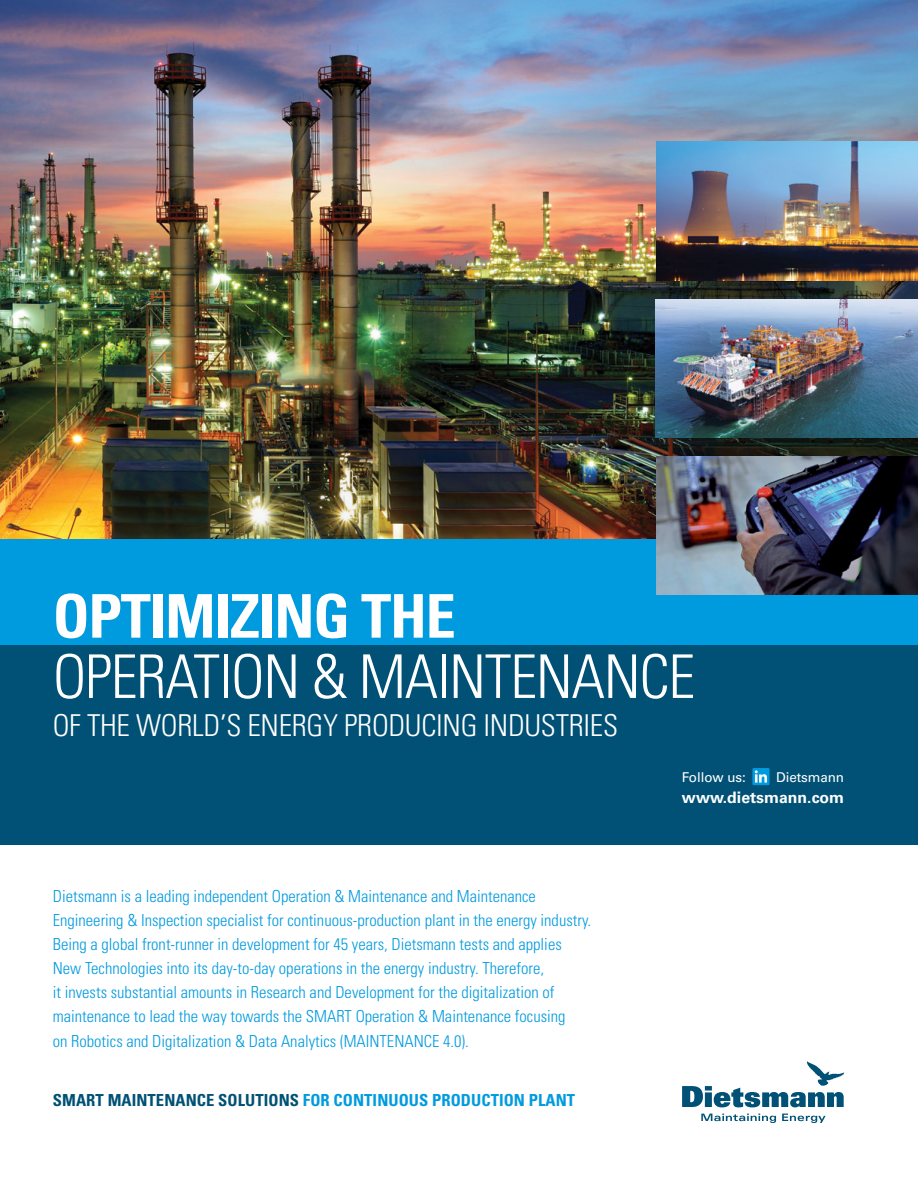
<style>
.page{position:relative;width:918px;height:1188px;background:#fff}
.page>*{position:absolute;margin:0;border:0;box-sizing:border-box;transform-origin:0 0}
.t1{font:300 condensed 60.3px "Univers LT Std";letter-spacing:-.02em;color:#fff}
.t2{font:700 condensed 60.3px "Univers LT Std";letter-spacing:-.02em;color:#fff}
.t3{font:300 condensed 30.15px "Univers LT Std";letter-spacing:-.01em;color:#fff}
.t4{font:300 condensed 16.65px/24.2px "Univers LT Std";color:#009bdf}
.t5{font:700 condensed 16.65px "Univers LT Std";letter-spacing:.005em;color:#009bdf}
.t6{font:700 15.75px "Univers LT Std";color:#fff}
.t7{font:13.5px "Univers LT Std";letter-spacing:-.005em;color:#fff}
.s1{color:#005175}
</style>
<div class="page">
<img style="left:0;top:0;width:918px;height:540px">
<svg style="left:701px;top:1114px;width:75px;height:9px"></svg>
<svg style="left:782px;top:1114px;width:44px;height:9px"></svg>
<svg style="left:682px;top:1061px;width:163px;height:46px"></svg>
<div style="left:0;top:644px;width:918px;height:201px;background:#005175"></div>
<div style="left:0;top:540px;width:918px;height:105px;background:#009bdf"></div>
<div style="left:752px;top:768px;width:18px;height:17px;background:#009bdf"></div>
<svg style="left:755px;top:770px;width:12px;height:13px"></svg>
<img style="left:656px;top:456px;width:262px;height:138px">
<img style="left:656px;top:299px;width:262px;height:138px">
<img style="left:656px;top:142px;width:262px;height:138px">
<h1 class="t2" style="left:53px;top:579px;width:404px">OPTIMIZING THE</h1>
<h1 class="t1" style="left:53px;top:640px;width:644px">OPERATION &amp; MAINTENANCE</h1>
<h2 class="t3" style="left:53px;top:707px;width:567px">OF THE WORLD’S ENERGY PRODUCING INDUSTRIES</h2>
<p class="t7" style="left:682px;top:769px;width:66px">Follow us:</p>
<p class="t7" style="left:776px;top:769px;width:70px">Dietsmann</p>
<p class="t6" style="left:682px;top:788px;width:164px">www.dietsmann.com</p>
<p class="t4" style="left:53px;top:884px;width:540px">Dietsmann is a leading independent Operation &amp; Maintenance and Maintenance Engineering &amp; Inspection specialist for continuous-production plant in the energy industry.<br>Being a global front-runner in development for 45 years, Dietsmann tests and applies New Technologies into its day-to-day operations in the energy industry. Therefore,<br>it invests substantial amounts in Research and Development for the digitalization of maintenance to lead the way towards the SMART Operation &amp; Maintenance focusing<br>on Robotics and Digitalization &amp; Data Analytics (MAINTENANCE 4.0).</p>
<p class="t5" style="left:53px;top:1090px;width:524px"><span class="s1">SMART MAINTENANCE SOLUTIONS</span> FOR CONTINUOUS PRODUCTION PLANT</p>
</div>
